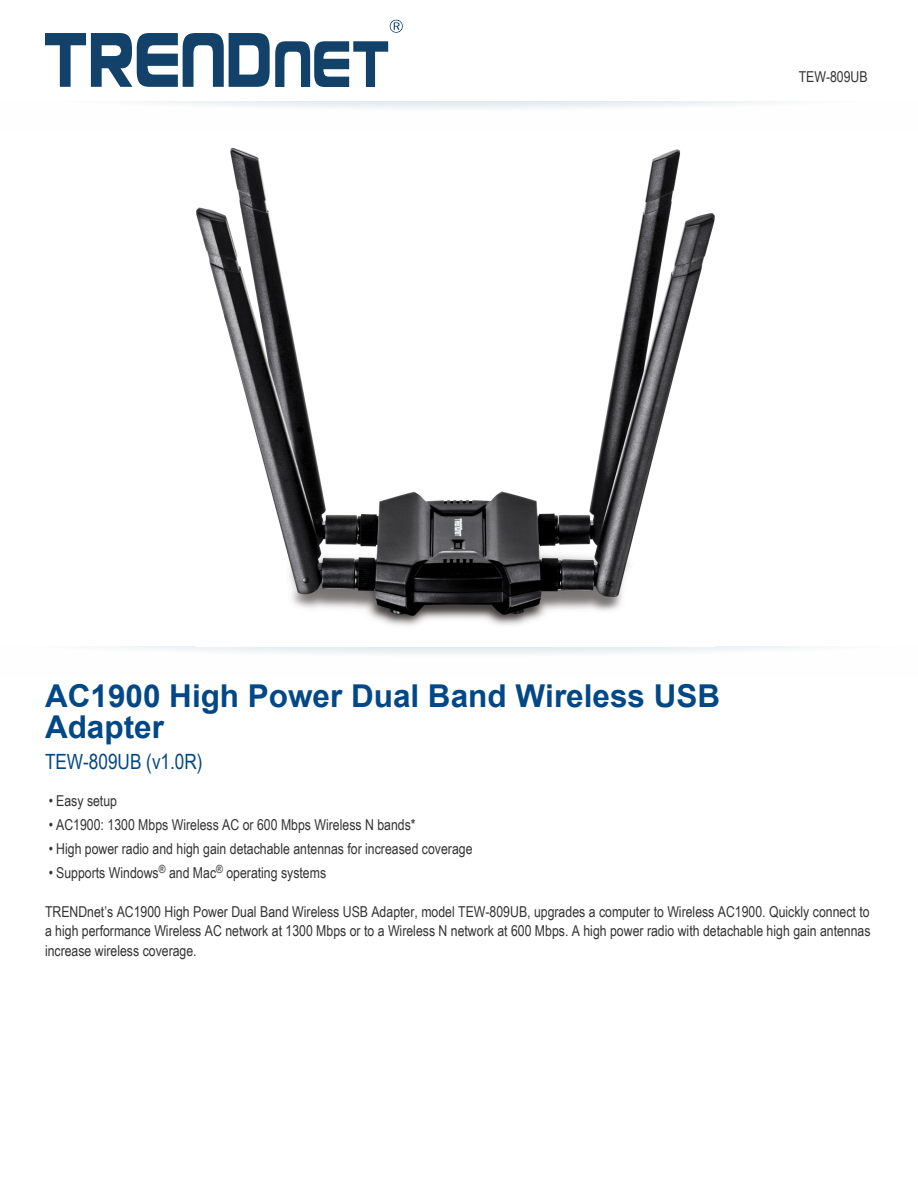
<style>
.page{position:relative;width:918px;height:1188px;background:#fff}
.page>*{position:absolute;margin:0;border:0;box-sizing:border-box;transform-origin:0 0}
.t1{font:700 31.5px/31.5px "Arial";color:#034886}
.t2{font:21px "Arial";color:#034886}
.t3{font:15px/19.5px "Arial";color:#333;text-align:justify}
</style>
<div class="page">
<img style="left:197px;top:148px;width:517px;height:478px">
<svg style="left:45px;top:20px;width:358px;height:67px"></svg>
<p class="t3" style="left:799px;top:67px;width:70px">TEW-809UB</p>
<h1 class="t1" style="left:45px;top:680px;width:677px">AC1900 High Power Dual Band Wireless USB<br>Adapter</h1>
<h2 class="t2" style="left:45px;top:749px;width:159px">TEW-809UB (v1.0R)</h2>
<p class="t3" style="left:49px;top:791px;width:70px">• Easy setup</p>
<p class="t3" style="left:49px;top:815px;width:368px">• AC1900: 1300 Mbps Wireless AC or 600 Mbps Wireless N bands*</p>
<p class="t3" style="left:49px;top:839px;width:425px">• High power radio and high gain detachable antennas for increased coverage</p>
<p class="t3" style="left:49px;top:863px;width:279px">• Supports Windows<sup>®</sup> and Mac<sup>®</sup> operating systems</p>
<p class="t3" style="left:45px;top:902px;width:827px">TRENDnet’s AC1900 High Power Dual Band Wireless USB Adapter, model TEW-809UB, upgrades a computer to Wireless AC1900. Quickly connect to a high performance Wireless AC network at 1300 Mbps or to a Wireless N network at 600 Mbps. A high power radio with detachable high gain antennas increase wireless coverage.</p>
</div>
